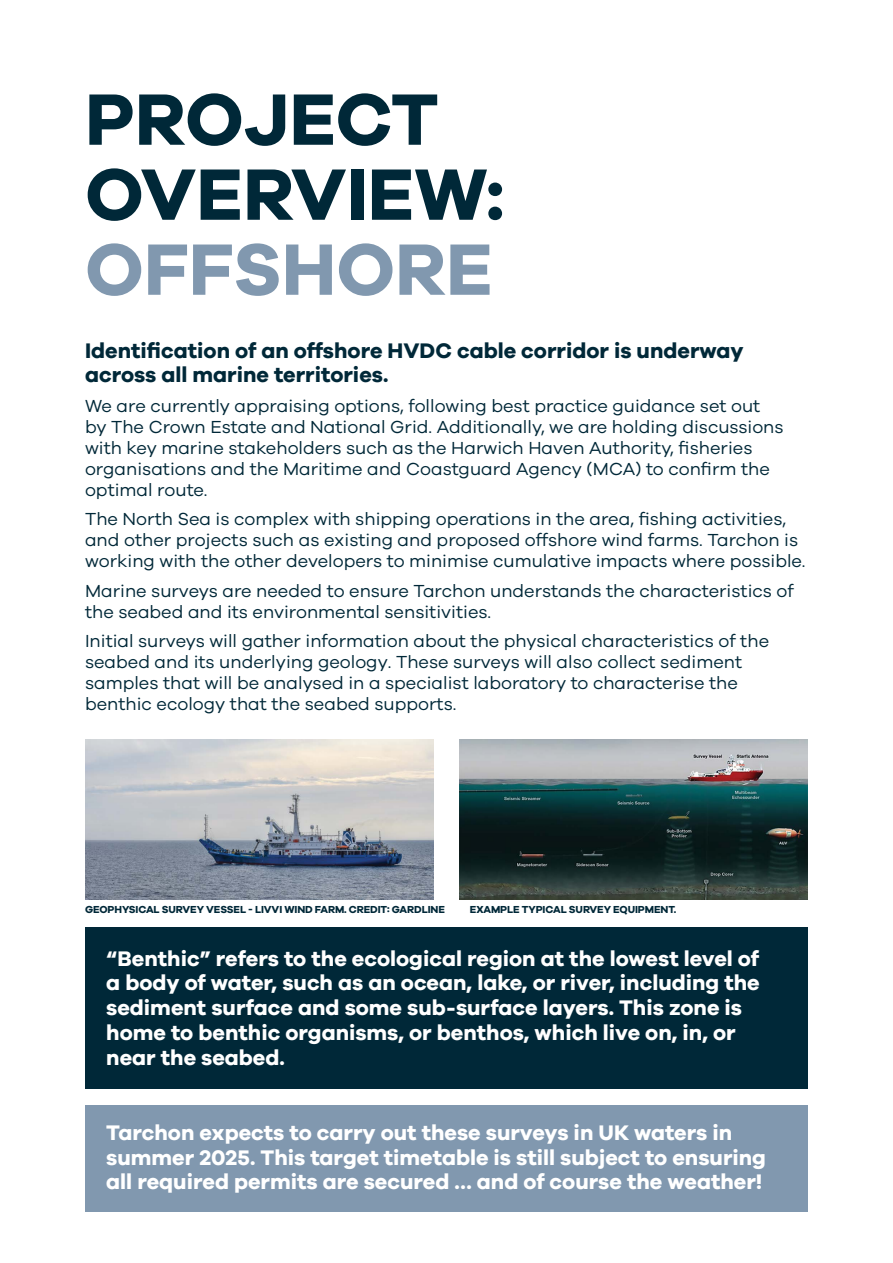
<style>
.page{position:relative;width:893px;height:1263px;background:#fff}
.page>*{position:absolute;margin:0;border:0;box-sizing:border-box;transform-origin:0 0}
.t1{font:700 75px/75px "Galano Grotesque";color:#002838}
.t2{font:700 75px "Galano Grotesque";color:#8198af}
.t3{font:700 21.75px/24.8px "Galano Grotesque";color:#fff}
.t4{font:700 21.75px/24.8px "Galano Grotesque";color:#002838}
.t5{font:18px/21px "Galano Grotesque";color:#002838}
.t6{font:700 10.5px "Galano Grotesque";letter-spacing:-.01em;color:#002838}
</style>
<div class="page">
<img style="left:85px;top:740px;width:349px;height:159px">
<img style="left:459px;top:740px;width:349px;height:159px">
<div style="left:85px;top:927px;width:723px;height:162px;background:#002838"></div>
<div style="left:85px;top:1106px;width:723px;height:106px;background:#8198af"></div>
<h1 class="t1" style="left:85px;top:80px;width:421px">PROJECT<br>OVERVIEW:</h1>
<h1 class="t2" style="left:85px;top:223px;width:409px">OFFSHORE</h1>
<p class="t4" style="left:85px;top:337px;width:660px">Identification of an offshore HVDC cable corridor is underway across all marine territories.</p>
<p class="t5" style="left:85px;top:395px;width:700px">We are currently appraising options, following best practice guidance set out by The Crown Estate and National Grid. Additionally, we are holding discussions with key marine stakeholders such as the Harwich Haven Authority, fisheries organisations and the Maritime and Coastguard Agency (MCA) to confirm the optimal route.</p>
<p class="t5" style="left:85px;top:508px;width:722px">The North Sea is complex with shipping operations in the area, fishing activities, and other projects such as existing and proposed offshore wind farms. Tarchon is working with the other developers to minimise cumulative impacts where possible.</p>
<p class="t5" style="left:85px;top:580px;width:710px">Marine surveys are needed to ensure Tarchon understands the characteristics of the seabed and its environmental sensitivities.</p>
<p class="t5" style="left:85px;top:630px;width:686px">Initial surveys will gather information about the physical characteristics of the seabed and its underlying geology. These surveys will also collect sediment samples that will be analysed in a specialist laboratory to characterise the benthic ecology that the seabed supports.</p>
<p class="t6" style="left:85px;top:902px;width:361px">GEOPHYSICAL SURVEY VESSEL - LIVVI WIND FARM. CREDIT: GARDLINE</p>
<p class="t6" style="left:470px;top:902px;width:208px">EXAMPLE TYPICAL SURVEY EQUIPMENT.</p>
<p class="t3" style="left:106px;top:945px;width:655px">“Benthic” refers to the ecological region at the lowest level of a body of water, such as an ocean, lake, or river, including the sediment surface and some sub-surface layers. This zone is home to benthic organisms, or benthos, which live on, in, or near the seabed.</p>
<p class="t3" style="left:106px;top:1119px;width:661px">Tarchon expects to carry out these surveys in UK waters in summer 2025. This target timetable is still subject to ensuring all required permits are secured … and of course the weather!</p>
</div>
